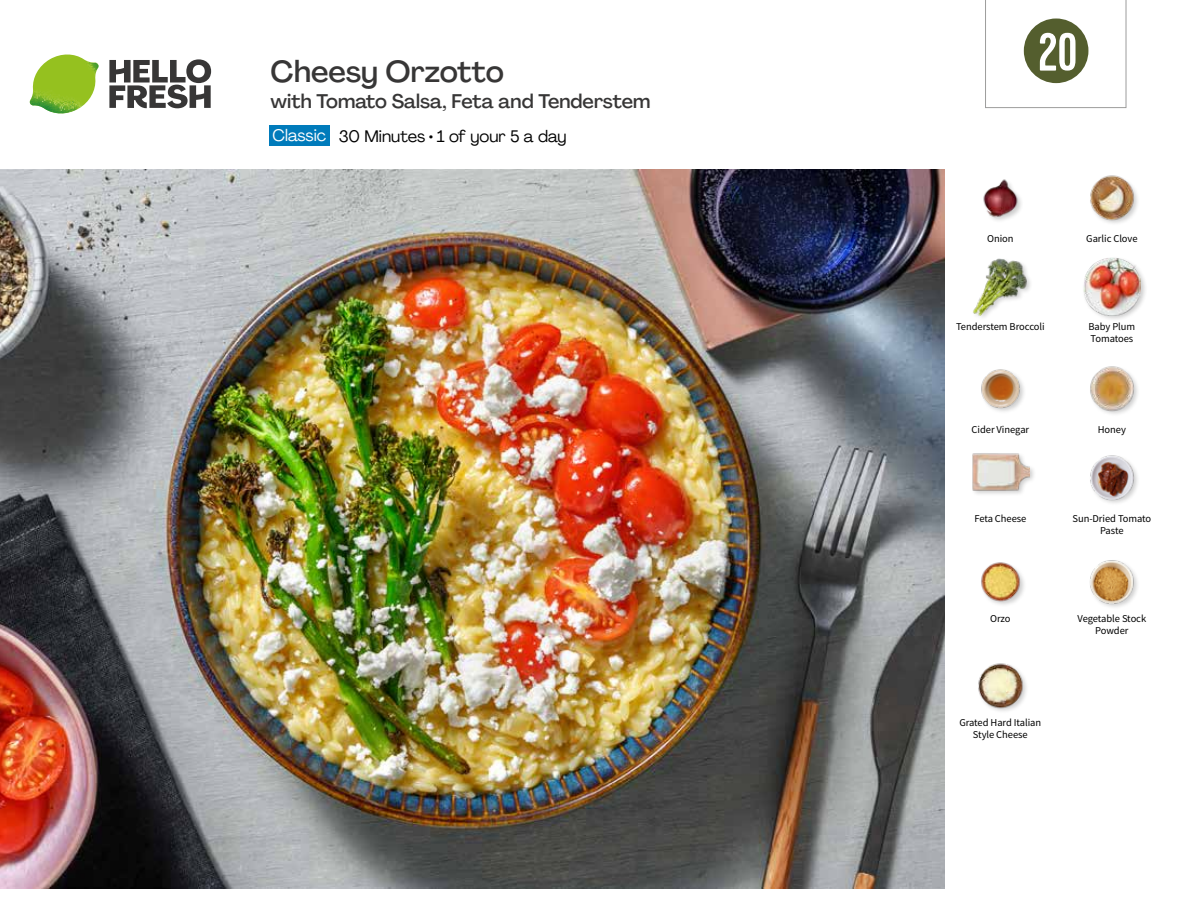
<style>
.page{position:relative;width:1188px;height:918px;background:#fff}
.page>*{position:absolute;margin:0;border:0;box-sizing:border-box;transform-origin:0 0}
.t1{font:54px "Kapra";color:#fff}
.t2{font:500 30px "Agrandir";letter-spacing:-.005em;color:#373636}
.t3{font:500 19.5px "Agrandir";color:#373636}
.t4{font:16.5px "Agrandir";color:#000}
.t5{font:16.5px "Agrandir";color:#fff}
.t6{font:10.5px/12px "Source Sans Pro";letter-spacing:-.005em;color:#000;text-align:center}
</style>
<div class="page">
<svg style="left:109px;top:59px;width:102px;height:49px"></svg>
<img style="left:30px;top:55px;width:69px;height:59px">
<img style="left:0;top:170px;width:945px;height:718px">
<div style="left:269px;top:126px;width:60px;height:20px;background:#007bbb"></div>
<img style="left:981px;top:562px;width:43px;height:43px">
<img style="left:978px;top:663px;width:49px;height:48px">
<img style="left:1090px;top:560px;width:48px;height:47px">
<img style="left:981px;top:369px;width:43px;height:43px">
<div style="left:972px;top:452px;width:64px;height:45px;background:#000;opacity:.2"></div>
<img style="left:972px;top:452px;width:57px;height:45px">
<img style="left:1090px;top:455px;width:48px;height:48px">
<img style="left:1090px;top:366px;width:48px;height:48px">
<img style="left:983px;top:179px;width:38px;height:42px">
<img style="left:973px;top:258px;width:56px;height:57px">
<div style="left:1082px;top:257px;width:65px;height:65px;background:#000;opacity:.2"></div>
<img style="left:1083px;top:258px;width:58px;height:57px">
<img style="left:1090px;top:175px;width:48px;height:49px">
<svg style="left:985px;top:0;width:141px;height:108px"></svg>
<h2 class="t2" style="left:271px;top:53px;width:235px">Cheesy Orzotto</h2>
<h3 class="t3" style="left:271px;top:89px;width:381px">with Tomato Salsa, Feta and Tenderstem</h3>
<h3 class="t5" style="left:272px;top:125px;width:55px">Classic</h3>
<h3 class="t4" style="left:339px;top:126px;width:229px">30 Minutes • 1 of your 5 a day</h3>
<h1 class="t1" style="left:1038px;top:21px;width:40px">20</h1>
<p class="t6" style="left:987px;top:232px;width:28px">Onion</p>
<p class="t6" style="left:956px;top:321px;width:90px">Tenderstem Broccoli</p>
<p class="t6" style="left:1086px;top:232px;width:53px">Garlic Clove</p>
<p class="t6" style="left:1089px;top:321px;width:48px;text-align:left">Baby Plum<br>Tomatoes</p>
<p class="t6" style="left:972px;top:423px;width:59px">Cider Vinegar</p>
<p class="t6" style="left:1098px;top:423px;width:30px">Honey</p>
<p class="t6" style="left:974px;top:512px;width:54px">Feta Cheese</p>
<p class="t6" style="left:990px;top:613px;width:22px">Orzo</p>
<p class="t6" style="left:1072px;top:512px;width:80px">Sun-Dried Tomato<br>Paste</p>
<p class="t6" style="left:1078px;top:613px;width:70px">Vegetable Stock<br>Powder</p>
<p class="t6" style="left:959px;top:716px;width:83px">Grated Hard Italian<br>Style Cheese</p>
</div>
